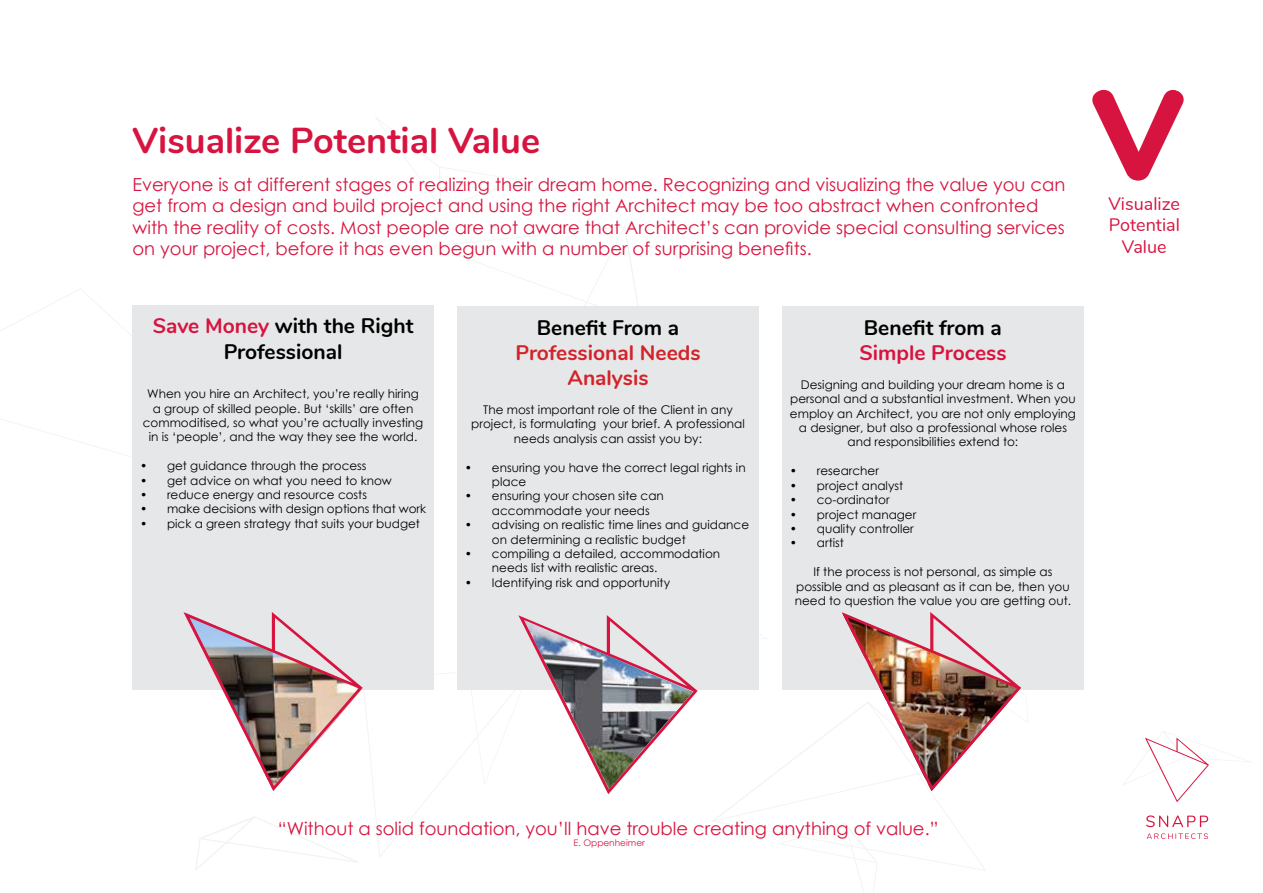
<style>
.page{position:relative;width:1263px;height:893px;background:#fff}
.page>*{position:absolute;margin:0;border:0;box-sizing:border-box;transform-origin:0 0}
.t1{font:700 180px "Nunito";color:#d7143f}
.t2{font:700 36px "Nunito";color:#d7143f}
.t3{font:700 21px/25.2px "Nunito";color:#000;text-align:center}
.t4{font:700 21px/25.2px "Nunito";color:#d2232a;text-align:center}
.t5{font:700 21px "Nunito";color:#d7143f}
.t6{font:18px/21.6px "Century Gothic";color:#d7143f}
.t7{font:18px/21.6px "Nunito";color:#d7143f;text-align:center}
.t8{font:12px/14.4px "Century Gothic";color:#000;text-align:center}
.t9{font:9px "Century Gothic";color:#d7143f}
.s1{color:#d7143f}
</style>
<div class="page">
<svg style="left:376px;top:118px;width:147px;height:90px"></svg>
<div style="left:782px;top:306px;width:301px;height:384px;background:#e6e7e8"></div>
<div style="left:457px;top:306px;width:301px;height:383px;background:#e6e7e8"></div>
<div style="left:132px;top:305px;width:302px;height:384px;background:#e6e7e8"></div>
<svg style="left:183px;top:501px;width:838px;height:392px"></svg>
<svg style="left:1123px;top:731px;width:127px;height:71px"></svg>
<svg style="left:1146px;top:815px;width:62px;height:12px"></svg>
<svg style="left:1147px;top:833px;width:61px;height:6px"></svg>
<h2 class="t2" style="left:132px;top:114px;width:409px">Visualize Potential Value</h2>
<p class="t6" style="left:132px;top:173px;width:934px">Everyone is at different stages of realizing their dream home. Recognizing and visualizing the value you can get from a design and build project and using the right Architect may be too abstract when confronted with the reality of costs. Most people are not aware that Architect’s can provide special consulting services on your project, before it has even begun with a number of surprising benefits.</p>
<h1 class="t1" style="left:1090px;top:-16px;width:96px">v</h1>
<h3 class="t7" style="left:1108px;top:192px;width:73px">Visualize<br>Potential<br>Value</h3>
<h3 class="t3" style="left:153px;top:312px;width:262px"><span class="s1">Save Money</span> with the Right<br>Professional</h3>
<p class="t8" style="left:143px;top:386px;width:282px">When you hire an Architect, you’re really hiring a group of skilled people. But ‘skills’ are often commoditised, so what you’re actually investing in is ‘people’, and the way they see the world.</p>
<p class="t8" style="left:140px;top:458px;width:228px">• get guidance through the process</p>
<p class="t8" style="left:140px;top:473px;width:253px">• get advice on what you need to know</p>
<p class="t8" style="left:140px;top:487px;width:228px">• reduce energy and resource costs</p>
<p class="t8" style="left:140px;top:502px;width:288px">• make decisions with design options that work</p>
<p class="t8" style="left:140px;top:516px;width:281px">• pick a green strategy that suits your budget</p>
<h3 class="t3" style="left:537px;top:314px;width:144px">Benefit From a</h3>
<h3 class="t4" style="left:515px;top:339px;width:187px">Professional Needs<br>Analysis</h3>
<p class="t8" style="left:471px;top:402px;width:275px">The most important role of the Client in any project, is formulating your brief. A professional needs analysis can assist you by:</p>
<p class="t8" style="left:492px;top:460px;width:255px;text-align:left;text-indent:-27px">• ensuring you have the correct legal rights in place</p>
<p class="t8" style="left:492px;top:489px;width:173px;text-align:left;text-indent:-27px">• ensuring your chosen site can accommodate your needs</p>
<p class="t8" style="left:492px;top:517px;width:259px;text-align:left;text-indent:-27px">• advising on realistic time lines and guidance on determining a realistic budget</p>
<p class="t8" style="left:492px;top:546px;width:230px;text-align:left;text-indent:-27px">• compiling a detailed, accommodation needs list with realistic areas.</p>
<p class="t8" style="left:465px;top:575px;width:207px">• Identifying risk and opportunity</p>
<h3 class="t3" style="left:864px;top:314px;width:139px">Benefit from a</h3>
<h3 class="t5" style="left:859px;top:337px;width:149px">Simple Process</h3>
<p class="t8" style="left:790px;top:377px;width:287px">Designing and building your dream home is a personal and a substantial investment. When you employ an Architect, you are not only employing a designer, but also a professional whose roles and responsibilities extend to:</p>
<p class="t8" style="left:790px;top:464px;width:91px">• researcher</p>
<p class="t8" style="left:790px;top:478px;width:115px">• project analyst</p>
<p class="t8" style="left:790px;top:492px;width:101px">• co-ordinator</p>
<p class="t8" style="left:790px;top:507px;width:128px">• project manager</p>
<p class="t8" style="left:790px;top:521px;width:125px">• quality controller</p>
<p class="t8" style="left:790px;top:536px;width:55px">• artist</p>
<p class="t8" style="left:795px;top:564px;width:278px">If the process is not personal, as simple as possible and as pleasant as it can be, then you need to question the value you are getting out.</p>
<h3 class="t6" style="left:278px;top:817px;width:662px">“Without a solid foundation, you’ll have trouble creating anything of value.”</h3>
<p class="t9" style="left:573px;top:836px;width:73px">E. Oppenheimer</p>
</div>
